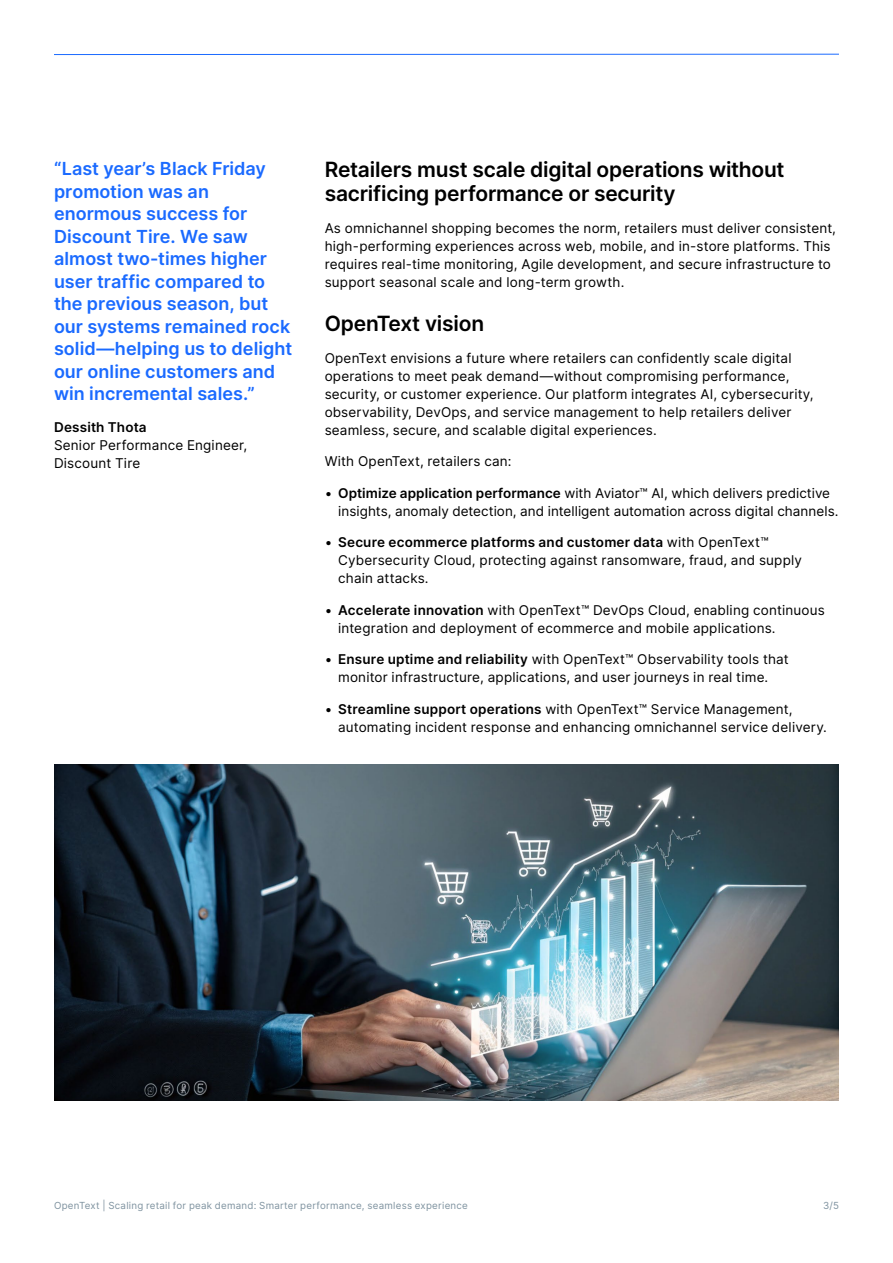
<style>
.page{position:relative;width:893px;height:1263px;background:#fff}
.page>*{position:absolute;margin:0;border:0;box-sizing:border-box;transform-origin:0 0}
.H2_Heading{font:600 21px/24px "Inter";letter-spacing:-.01em;color:#000}
.Pull_Quote{font:600 18px/22.5px "Inter";color:#1a6aff}
.Body{font:13.5px/18px "Inter";letter-spacing:.015em;color:#000}
.t1{font:9.75px "Inter";letter-spacing:.025em;color:#7e929f}
.s1{font-weight:600}
</style>
<div class="page">
<hr style="left:54px;top:54px;width:785px;height:1px;background:#1a6aff">
<img style="left:54px;top:765px;width:785px;height:336px">
<p class="Pull_Quote" style="left:54px;top:157px;width:240px">“Last year’s Black Friday promotion was an enormous success for<br>Discount Tire. We saw almost two-times higher user traffic compared to the previous season, but our systems remained rock solid—helping us to delight our online customers and win incremental sales.”</p>
<p class="Body" style="left:54px;top:417px;width:195px"><span class="s1">Dessith Thota<br></span>Senior Performance Engineer,<br>Discount Tire</p>
<h2 class="H2_Heading" style="left:325px;top:157px;width:461px">Retailers must scale digital operations without sacrificing performance or security</h2>
<p class="Body" style="left:325px;top:219px;width:513px">As omnichannel shopping becomes the norm, retailers must deliver consistent, high-performing experiences across web, mobile, and in-store platforms. This requires real-time monitoring, Agile development, and secure infrastructure to support seasonal scale and long-term growth.</p>
<h2 class="H2_Heading" style="left:325px;top:311px;width:161px">OpenText vision</h2>
<p class="Body" style="left:325px;top:348px;width:490px">OpenText envisions a future where retailers can confidently scale digital operations to meet peak demand—without compromising performance, security, or customer experience. Our platform integrates AI, cybersecurity, observability, DevOps, and service management to help retailers deliver seamless, secure, and scalable digital experiences.</p>
<p class="Body" style="left:325px;top:452px;width:188px">With OpenText, retailers can:</p>
<p class="Body" style="left:338px;top:483px;width:502px;text-indent:-14px">• <span class="s1">Optimize application performance</span> with Aviator™ AI, which delivers predictive insights, anomaly detection, and intelligent automation across digital channels.</p>
<p class="Body" style="left:338px;top:533px;width:465px;text-indent:-14px">• <span class="s1">Secure ecommerce platforms and customer data</span> with OpenText™<br>Cybersecurity Cloud, protecting against ransomware, fraud, and supply chain attacks.</p>
<p class="Body" style="left:338px;top:600px;width:488px;text-indent:-14px">• <span class="s1">Accelerate innovation</span> with OpenText™ DevOps Cloud, enabling continuous integration and deployment of ecommerce and mobile applications.</p>
<p class="Body" style="left:325px;top:650px;width:466px;text-align:center">• <span class="s1">Ensure uptime and reliability</span> with OpenText™ Observability tools that monitor infrastructure, applications, and user journeys in real time.</p>
<p class="Body" style="left:338px;top:699px;width:490px;text-indent:-14px">• <span class="s1">Streamline support operations</span> with OpenText™ Service Management, automating incident response and enhancing omnichannel service delivery.</p>
<p class="t1" style="left:54px;top:1198px;width:415px">OpenText | Scaling retail for peak demand: Smarter performance, seamless experience</p>
<p class="t1" style="left:823px;top:1198px;width:17px">3/5</p>
</div>
